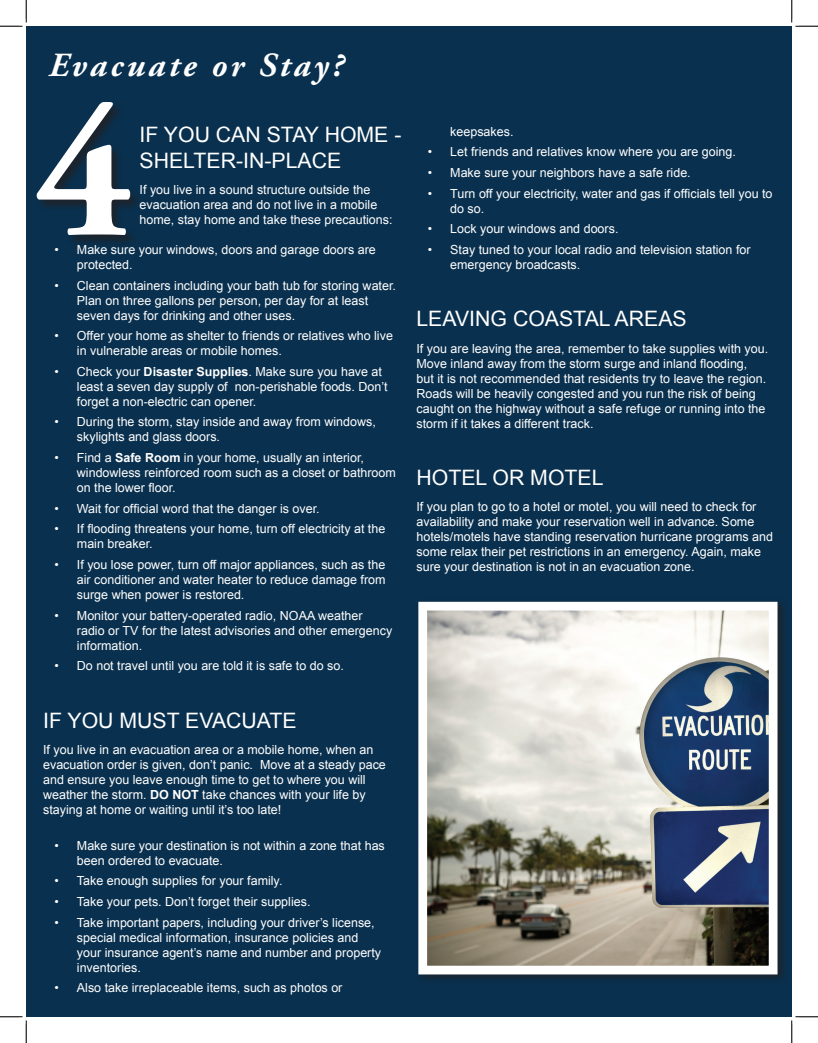
<style>
.page{position:relative;width:818px;height:1043px;background:#fff}
.page>*{position:absolute;margin:0;border:0;box-sizing:border-box;transform-origin:0 0}
.t1{font:700 187.5px "Adobe Garamond Pro";color:#fff}
.t2{font:italic 700 33.75px "Adobe Garamond Pro";letter-spacing:.1em;color:#fff}
.t3{font:21.25px "Arial";color:#fff}
.t4{font:12.5px/15px "Arial";color:#fff}
.s1{font-weight:700}
</style>
<div class="page">
<div style="left:26px;top:26px;width:765px;height:76px;background:#09304e"></div>
<div style="left:26px;top:98px;width:765px;height:918px;background:#09304e"></div>
<div style="left:36px;top:101px;width:105px;height:145px;background:#231f20;opacity:.75"></div>
<div style="left:415px;top:598px;width:373px;height:386px;background:#231f20;opacity:.75"></div>
<img style="left:428px;top:612px;width:339px;height:352px">
<div style="left:418px;top:602px;width:359px;height:372px;border:9px solid #fff"></div>
<svg style="left:0;top:0;width:27px;height:27px"></svg>
<svg style="left:0;top:1016px;width:27px;height:26px"></svg>
<svg style="left:791px;top:0;width:27px;height:27px"></svg>
<svg style="left:790px;top:1015px;width:28px;height:27px"></svg>
<h2 class="t2" style="left:49px;top:46px;width:296px">Evacuate or Stay?</h2>
<h1 class="t1" style="left:35px;top:66px;width:99px">4</h1>
<h3 class="t3" style="left:139px;top:121px;width:155px">If Yo u Can Stay</h3>
<h3 class="t3" style="left:324px;top:121px;width:32px">Home</h3>
<h3 class="t3" style="left:394px;top:121px;width:9px">-</h3>
<h3 class="t3" style="left:140px;top:146px;width:29px">Shelter</h3>
<h3 class="t3" style="left:236px;top:146px;width:50px">-in-place</h3>
<p class="t4" style="left:139px;top:182px;width:254px">If you live in a sound structure outside the evacuation area and do not live in a mobile home, stay home and take these precautions:</p>
<p class="t4" style="left:77px;top:242px;width:300px;text-indent:-22px">• Make sure your windows, doors and garage doors are protected.</p>
<p class="t4" style="left:77px;top:278px;width:320px;text-indent:-22px">• Clean containers including your bath tub for storing water.<br>Plan on three gallons per person, per day for at least seven days for drinking and other uses.</p>
<p class="t4" style="left:77px;top:328px;width:317px;text-indent:-22px">• Offer your home as shelter to friends or relatives who live in vulnerable areas or mobile homes.</p>
<p class="t4" style="left:77px;top:364px;width:312px;text-indent:-22px">• Check your <span class="s1">Disaster Supplies</span>. Make sure you have at least a seven day supply of non-perishable foods. Don’t forget a non-electric can opener.</p>
<p class="t4" style="left:77px;top:415px;width:300px;text-indent:-22px">• During the storm, stay inside and away from windows, skylights and glass doors.</p>
<p class="t4" style="left:77px;top:450px;width:320px;text-indent:-22px">• Find a <span class="s1">Safe Room</span> in your home, usually an interior, windowless reinforced room such as a closet or bathroom on the lower floor.</p>
<p class="t4" style="left:54px;top:501px;width:267px">• Wait for official word that the danger is over.</p>
<p class="t4" style="left:77px;top:521px;width:310px;text-indent:-22px">• If flooding threatens your home, turn off electricity at the main breaker.</p>
<p class="t4" style="left:77px;top:557px;width:310px;text-align:justify;text-indent:-22px">• If you lose power, turn off major appliances, such as the air conditioner and water heater to reduce damage from surge when power is restored.</p>
<p class="t4" style="left:77px;top:608px;width:317px;text-indent:-22px">• Monitor your battery-operated radio, NOAA weather radio or TV for the latest advisories and other emergency information.</p>
<p class="t4" style="left:54px;top:658px;width:291px">• Do not travel until you are told it is safe to do so.</p>
<h3 class="t3" style="left:43px;top:706px;width:171px">If You Must Evac</h3>
<h3 class="t3" style="left:241px;top:706px;width:30px">uate</h3>
<p class="t4" style="left:43px;top:742px;width:344px">If you live in an evacuation area or a mobile home, when an evacuation order is given, don’t panic. Move at a steady pace and ensure you leave enough time to get to where you will weather the storm. <span class="s1">DO NOT</span></p>
<p class="t4" style="left:43px;top:787px;width:324px;text-indent:159px">take chances with your life by staying at home or waiting until it’s too late!</p>
<p class="t4" style="left:77px;top:838px;width:309px;text-indent:-22px">• Make sure your destination is not within a zone that has been ordered to evacuate.</p>
<p class="t4" style="left:54px;top:873px;width:229px">• Take enough supplies for your family.</p>
<p class="t4" style="left:54px;top:894px;width:257px">• Take your pets. Don’t forget their supplies.</p>
<p class="t4" style="left:77px;top:914px;width:306px;text-indent:-22px">• Take important papers, including your driver’s license, special medical information, insurance policies and your insurance agent’s name and number and property inventories.</p>
<p class="t4" style="left:54px;top:980px;width:289px">• Also take irreplaceable items, such as photos or</p>
<p class="t4" style="left:450px;top:124px;width:65px">keepsakes.</p>
<p class="t4" style="left:428px;top:145px;width:310px">• Let friends and relatives know where you are going.</p>
<p class="t4" style="left:428px;top:165px;width:264px">• Make sure your neighbors have a safe ride.</p>
<p class="t4" style="left:450px;top:186px;width:324px;text-indent:-22px">• Turn off your electricity, water and gas if officials tell you to do so.</p>
<p class="t4" style="left:428px;top:221px;width:192px">• Lock your windows and doors.</p>
<p class="t4" style="left:450px;top:242px;width:302px;text-indent:-22px">• Stay tuned to your local radio and television station for emergency broadcasts.</p>
<h3 class="t3" style="left:416px;top:305px;width:25px">Leavin</h3>
<h3 class="t3" style="left:490px;top:305px;width:53px">g Coastal</h3>
<h3 class="t3" style="left:614px;top:305px;width:29px">Areas</h3>
<p class="t4" style="left:416px;top:341px;width:353px">If you are leaving the area, remember to take supplies with you.<br>Move inland away from the storm surge and inland flooding,<br>but it is not recommended that residents try to leave the region.<br>Roads will be heavily congested and you run the risk of being caught on the highway without a safe refuge or running into the storm if it takes a different track.</p>
<h3 class="t3" style="left:416px;top:463px;width:30px">Hotel</h3>
<h3 class="t3" style="left:492px;top:463px;width:53px">or motel</h3>
<p class="t4" style="left:416px;top:499px;width:358px">If you plan to go to a hotel or motel, you will need to check for availability and make your reservation well in advance. Some hotels/motels have standing reservation hurricane programs and some relax their pet restrictions in an emergency. Again, make sure your destination is not in an evacuation zone.</p>
</div>
